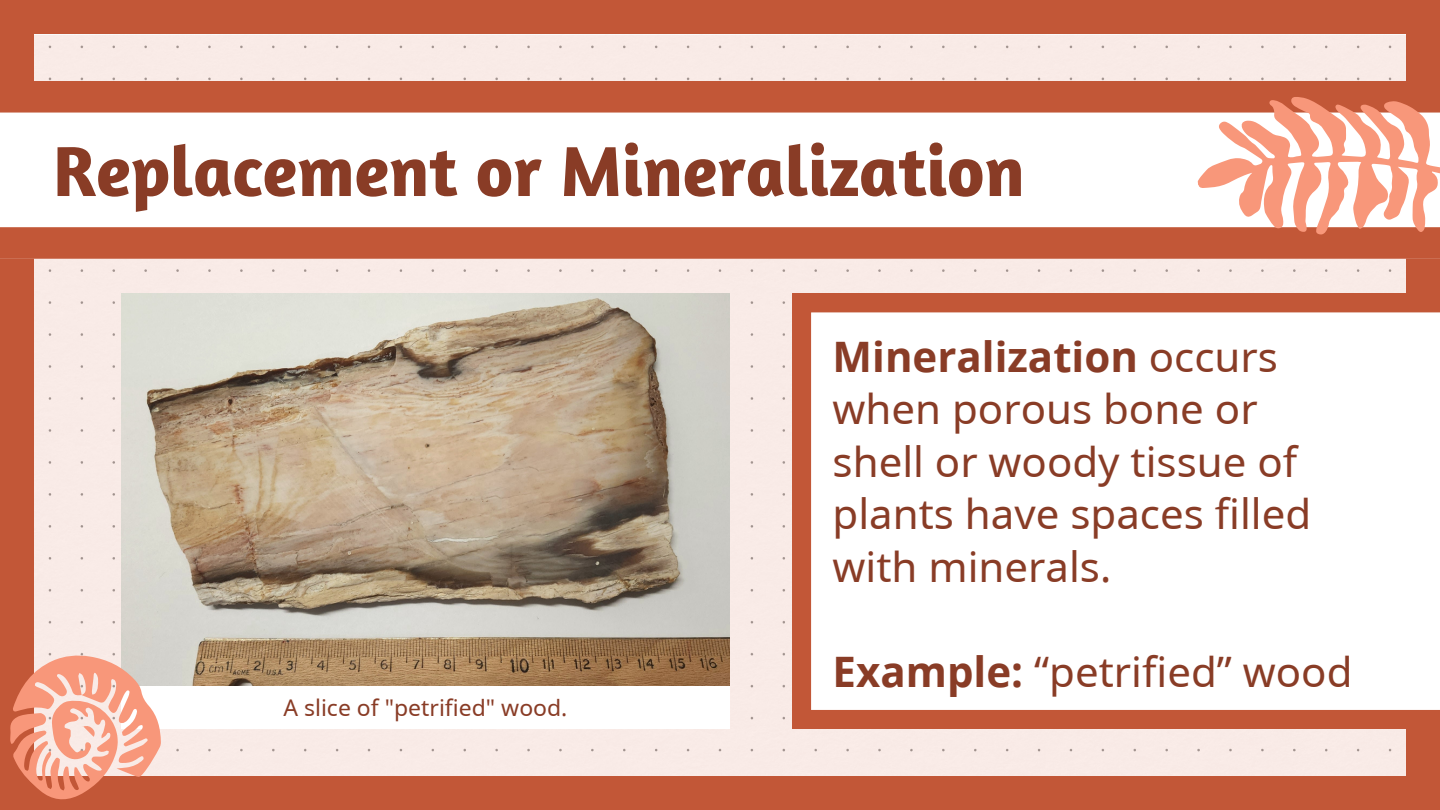
<style>
.page{position:relative;width:1440px;height:810px;background:#c25737}
.page>*{position:absolute;margin:0;border:0;box-sizing:border-box;transform-origin:0 0}
.t1{font:700 72px "Amaranth";color:#893c26}
.t2{font:42px/52.5px "BC Sans";color:#893c26}
.t3{font:23px "BC Sans";color:#893c26}
.s1{font-weight:700}
</style>
<div class="page">
<div style="left:34px;top:35px;width:1372px;height:740px;background:#f9ebe7"></div>
<svg style="left:0;top:81px;width:1182px;height:178px;background:#e9c3b8"></svg>
<svg style="left:792px;top:294px;width:648px;height:435px;background:#f8ebe8"></svg>
<div style="left:121px;top:685px;width:609px;height:44px;background:#fff"></div>
<svg style="left:1182px;top:77px;width:258px;height:195px;background:#e9a895"></svg>
<img style="left:121px;top:294px;width:609px;height:391px">
<svg style="left:10px;top:623px;width:177px;height:177px"></svg>
<p class="t1" style="left:53px;top:126px;width:973px">Replacement or Mineralization</p>
<p class="t3" style="left:283px;top:691px;width:286px">A slice of "petrified" wood.</p>
<p class="t2" style="left:833px;top:329px;width:480px"><span class="s1">Mineralization</span> occurs when porous bone or shell or woody tissue of plants have spaces filled with minerals.</p>
<p class="t2" style="left:833px;top:644px;width:521px"><span class="s1">Example:</span> “petrified” wood</p>
</div>
